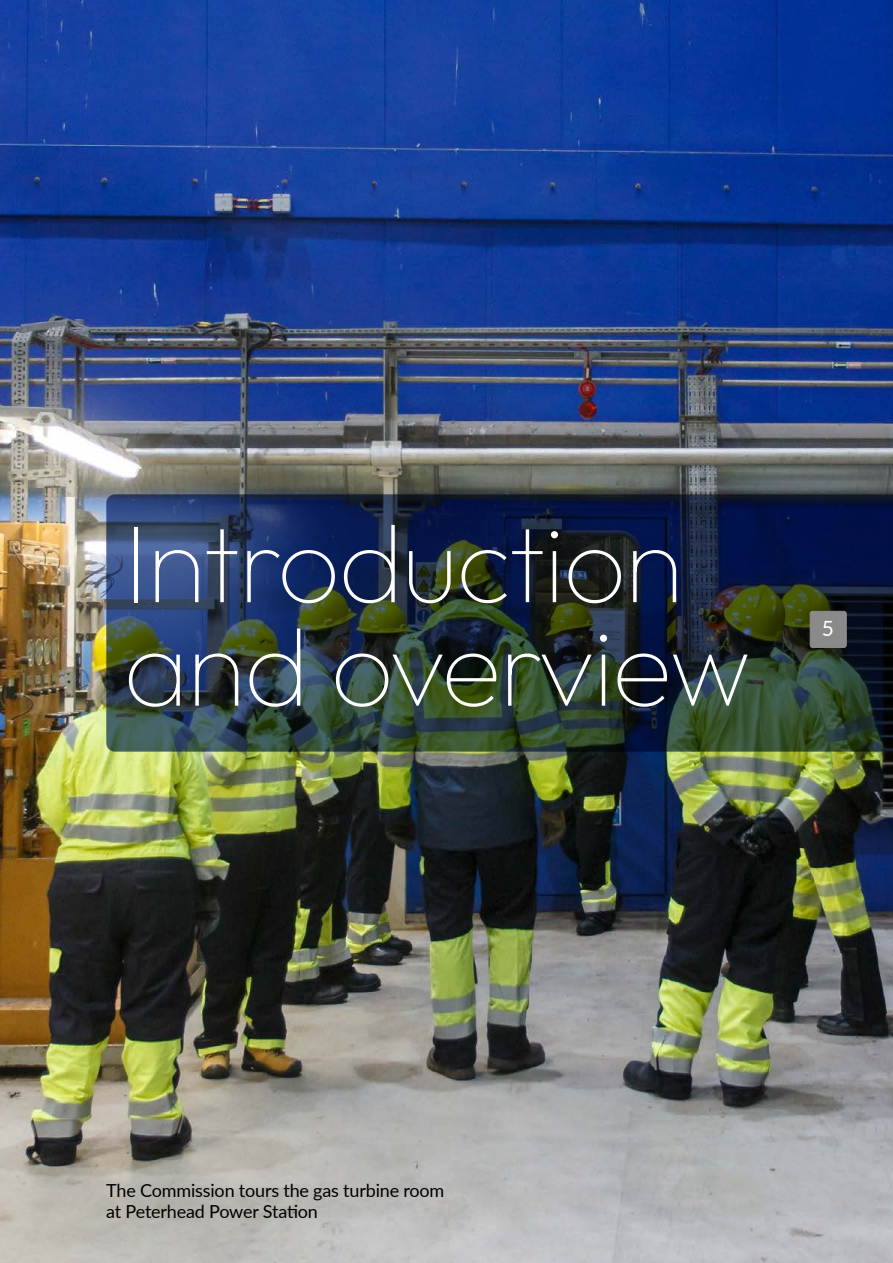
<style>
.page{position:relative;width:893px;height:1263px;background:#fff}
.page>*{position:absolute;margin:0;border:0;box-sizing:border-box;transform-origin:0 0}
.Section_Divider{font:100 111px/103.5px "Outfit";letter-spacing:-.02em;color:#fff}
.t1{font:21px "Lato";color:#fff}
.Body{font:18px/21px "Lato";letter-spacing:-.01em;color:#000}
</style>
<div class="page">
<img style="left:0;top:0;width:893px;height:1263px">
<img style="left:106px;top:494px;width:787px;height:258px">
<div style="left:810px;top:611px;width:36px;height:36px;background:#8a8a8a;border-radius:3px"></div>
<div style="left:810px;top:611px;width:36px;height:37px;border:1px solid #8a8a8a;border-radius:3px"></div>
<p class="Section_Divider" style="left:123px;top:511px;width:629px">Introduction and overview</p>
<p class="t1" style="left:822px;top:614px;width:14px">5</p>
<p class="Body" style="left:106px;top:1179px;width:339px">The Commission tours the gas turbine room at Peterhead Power Station</p>
</div>
